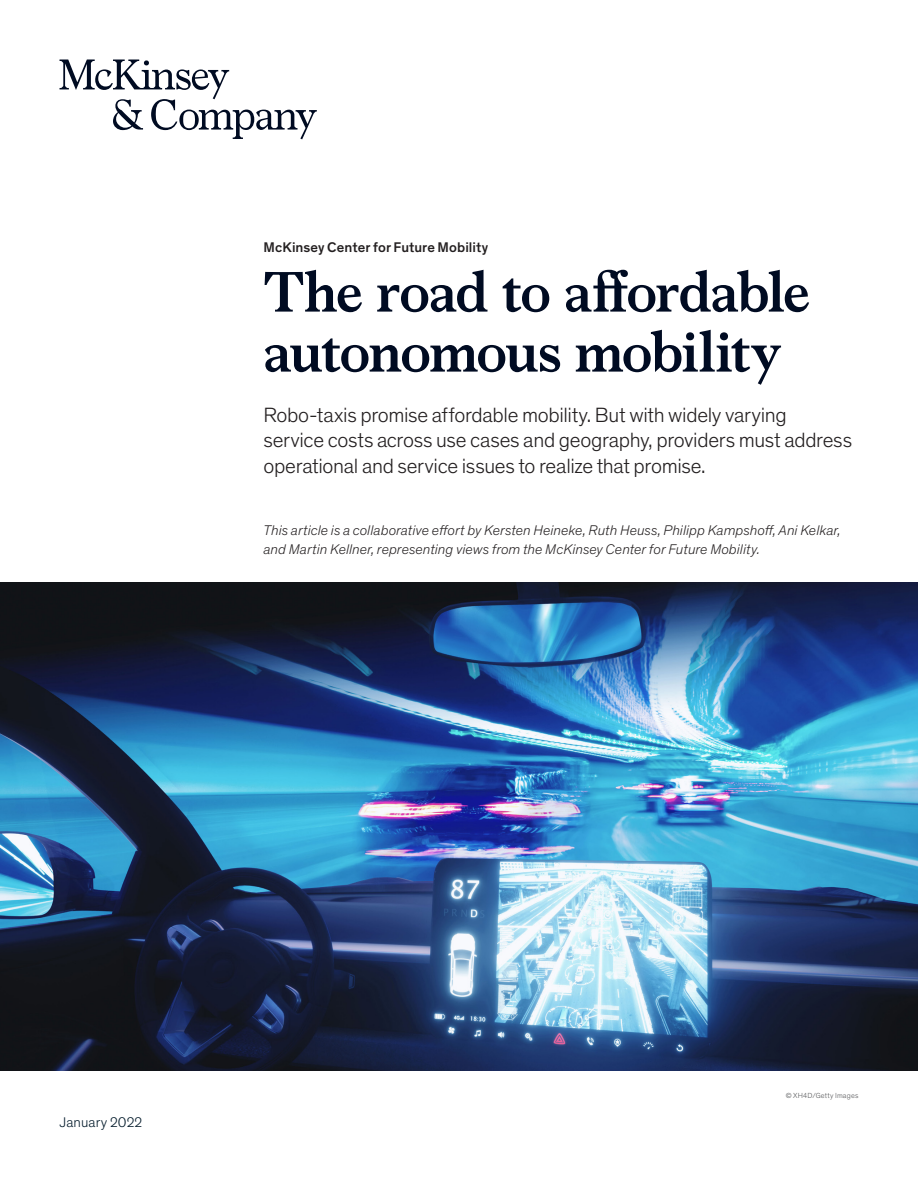
<style>
.page{position:relative;width:918px;height:1188px;background:#fff}
.page>*{position:absolute;margin:0;border:0;box-sizing:border-box;transform-origin:0 0}
.Title_of_article-dee{font:700 57px/60px "Bower";letter-spacing:-.02em;color:#000b22}
.Standfirst-Dek_Thein{font:300 21px/25.5px "Mc Kinsey Sans";letter-spacing:-.015em;color:#231f20}
.Author_byline{font:italic 300 14.25px/19.5px "Mc Kinsey Sans";letter-spacing:.005em;color:#231f20}
.Eyebrow{font:500 14.25px "Mc Kinsey Sans";letter-spacing:.005em;color:#231f20}
.Cover_date_-_Deep_bl{font:300 14.25px "Mc Kinsey Sans";letter-spacing:.01em;color:#051c2c}
.Art_Photo_credit{font:300 7.5px "Mc Kinsey Sans";letter-spacing:.025em;color:#57585a}
</style>
<div class="page">
<img style="left:0;top:582px;width:918px;height:488px">
<svg style="left:60px;top:60px;width:257px;height:79px"></svg>
<p class="Eyebrow" style="left:264px;top:236px;width:226px">McKinsey Center for Future Mobility</p>
<p class="Title_of_article-dee" style="left:264px;top:258px;width:548px">The road to affordable autonomous mobility</p>
<p class="Standfirst-Dek_Thein" style="left:264px;top:401px;width:590px">Robo-taxis promise affordable mobility. But with widely varying service costs across use cases and geography, providers must address operational and service issues to realize that promise.</p>
<p class="Author_byline" style="left:264px;top:519px;width:578px">This article is a collaborative effort by Kersten Heineke, Ruth Heuss, Philipp Kampshoff, Ani Kelkar, and Martin Kellner, representing views from the McKinsey Center for Future Mobility.</p>
<p class="Cover_date_-_Deep_bl" style="left:60px;top:1113px;width:84px">January 2022</p>
<p class="Art_Photo_credit" style="left:786px;top:1090px;width:74px">© XH4D/Getty Images</p>
</div>
